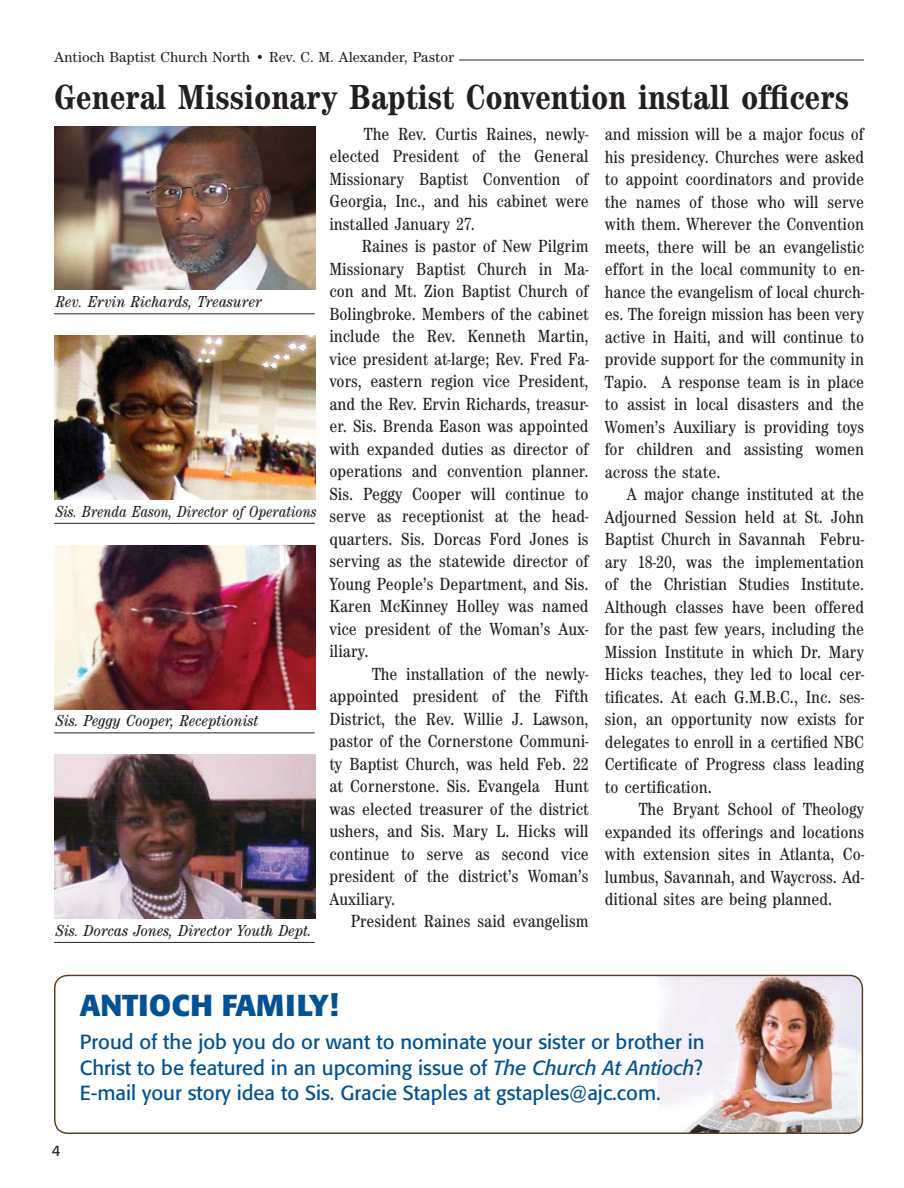
<style>
.page{position:relative;width:904px;height:1188px;background:#fff}
.page>*{position:absolute;margin:0;border:0;box-sizing:border-box;transform-origin:0 0}
.t1{font:700 condensed 36px "Century Itc T";color:#231f20}
.t2{font:700 30px "Formata";color:#005295}
.t3{font:20.25px/25.5px "Formata";color:#005295;text-align:justify}
.t4{font:condensed 18.15px "Century Itc T";color:#231f20}
.t5{font:italic condensed 16.5px "Century Itc T";color:#231f20}
.t6{font:italic condensed 16.5px "Century Itc T";color:#231f20;scale:.94 1}
.t7{font:15px "Century Itc T";color:#231f20;scale:.95 1}
.t8{font:15px "Formata";color:#231f20}
.s1{font-style:italic}
</style>
<div class="page">
<hr style="left:459px;top:60px;width:405px;height:1px;background:#231f20">
<img style="left:659px;top:975px;width:203px;height:158px">
<div style="left:54px;top:975px;width:809px;height:159px;border:1px solid #5a3e1c;border-radius:13px"></div>
<img style="left:54px;top:126px;width:261px;height:164px">
<img style="left:54px;top:336px;width:261px;height:164px">
<img style="left:54px;top:545px;width:261px;height:164px">
<img style="left:54px;top:755px;width:261px;height:164px">
<hr style="left:54px;top:313px;width:261px;height:1px;background:#262323">
<hr style="left:54px;top:523px;width:261px;height:1px;background:#262323">
<hr style="left:54px;top:733px;width:261px;height:1px;background:#262323">
<hr style="left:54px;top:942px;width:261px;height:1px;background:#262323">
<p class="t7" style="left:54px;top:52px;width:423px">Antioch Baptist Church North • Rev. C. M. Alexander, Pastor</p>
<p class="t1" style="left:54px;top:83px;width:797px">General Missionary Baptist Convention install officers</p>
<p class="t5" style="left:56px;top:295px;width:208px">Rev. Ervin Richards, Treasurer</p>
<p class="t6" style="left:56px;top:505px;width:279px">Sis. Brenda Eason, Director of Operations</p>
<p class="t5" style="left:56px;top:714px;width:204px">Sis. Peggy Cooper, Receptionist</p>
<p class="t5" style="left:56px;top:924px;width:257px">Sis. Dorcas Jones, Director Youth Dept.</p>
<p class="t4" style="left:364px;top:127px;width:226px">The Rev. Curtis Raines, newly-</p>
<p class="t4" style="left:329px;top:149px;width:261px">elected President of the General</p>
<p class="t4" style="left:329px;top:172px;width:261px">Missionary Baptist Convention of</p>
<p class="t4" style="left:329px;top:194px;width:261px">Georgia, Inc., and his cabinet were</p>
<p class="t4" style="left:329px;top:217px;width:147px">installed January 27.</p>
<p class="t4" style="left:362px;top:239px;width:228px">Raines is pastor of New Pilgrim</p>
<p class="t4" style="left:329px;top:262px;width:261px">Missionary Baptist Church in Ma-</p>
<p class="t4" style="left:329px;top:284px;width:261px">con and Mt. Zion Baptist Church of</p>
<p class="t4" style="left:329px;top:307px;width:261px">Bolingbroke. Members of the cabinet</p>
<p class="t4" style="left:329px;top:329px;width:261px">include the Rev. Kenneth Martin,</p>
<p class="t4" style="left:329px;top:352px;width:261px">vice president at-large; Rev. Fred Fa-</p>
<p class="t4" style="left:329px;top:374px;width:261px">vors, eastern region vice President,</p>
<p class="t4" style="left:329px;top:397px;width:261px">and the Rev. Ervin Richards, treasur-</p>
<p class="t4" style="left:329px;top:419px;width:261px">er. Sis. Brenda Eason was appointed</p>
<p class="t4" style="left:329px;top:442px;width:261px">with expanded duties as director of</p>
<p class="t4" style="left:329px;top:464px;width:261px">operations and convention planner.</p>
<p class="t4" style="left:329px;top:487px;width:261px">Sis. Peggy Cooper will continue to</p>
<p class="t4" style="left:329px;top:509px;width:261px">serve as receptionist at the head-</p>
<p class="t4" style="left:329px;top:532px;width:261px">quarters. Sis. Dorcas Ford Jones is</p>
<p class="t4" style="left:329px;top:554px;width:261px">serving as the statewide director of</p>
<p class="t4" style="left:329px;top:577px;width:261px">Young People’s Department, and Sis.</p>
<p class="t4" style="left:329px;top:599px;width:261px">Karen McKinney Holley was named</p>
<p class="t4" style="left:329px;top:622px;width:261px">vice president of the Woman’s Aux-</p>
<p class="t4" style="left:329px;top:644px;width:41px">iliary.</p>
<p class="t4" style="left:372px;top:667px;width:218px">The installation of the newly-</p>
<p class="t4" style="left:329px;top:689px;width:261px">appointed president of the Fifth</p>
<p class="t4" style="left:329px;top:712px;width:261px">District, the Rev. Willie J. Lawson,</p>
<p class="t4" style="left:329px;top:734px;width:261px">pastor of the Cornerstone Communi-</p>
<p class="t4" style="left:329px;top:757px;width:261px">ty Baptist Church, was held Feb. 22</p>
<p class="t4" style="left:329px;top:779px;width:261px">at Cornerstone. Sis. Evangela Hunt</p>
<p class="t4" style="left:329px;top:802px;width:261px">was elected treasurer of the district</p>
<p class="t4" style="left:329px;top:824px;width:261px">ushers, and Sis. Mary L. Hicks will</p>
<p class="t4" style="left:329px;top:847px;width:261px">continue to serve as second vice</p>
<p class="t4" style="left:329px;top:869px;width:261px">president of the district’s Woman’s</p>
<p class="t4" style="left:329px;top:892px;width:67px">Auxiliary.</p>
<p class="t4" style="left:351px;top:914px;width:239px">President Raines said evangelism</p>
<p class="t4" style="left:605px;top:127px;width:261px">and mission will be a major focus of</p>
<p class="t4" style="left:605px;top:149px;width:261px">his presidency. Churches were asked</p>
<p class="t4" style="left:605px;top:172px;width:261px">to appoint coordinators and provide</p>
<p class="t4" style="left:605px;top:194px;width:261px">the names of those who will serve</p>
<p class="t4" style="left:605px;top:217px;width:261px">with them. Wherever the Convention</p>
<p class="t4" style="left:605px;top:239px;width:261px">meets, there will be an evangelistic</p>
<p class="t4" style="left:605px;top:262px;width:261px">effort in the local community to en-</p>
<p class="t4" style="left:605px;top:284px;width:261px">hance the evangelism of local church-</p>
<p class="t4" style="left:605px;top:307px;width:261px">es. The foreign mission has been very</p>
<p class="t4" style="left:605px;top:329px;width:261px">active in Haiti, and will continue to</p>
<p class="t4" style="left:605px;top:352px;width:261px">provide support for the community in</p>
<p class="t4" style="left:605px;top:374px;width:261px">Tapio. A response team is in place</p>
<p class="t4" style="left:605px;top:397px;width:261px">to assist in local disasters and the</p>
<p class="t4" style="left:605px;top:419px;width:261px">Women’s Auxiliary is providing toys</p>
<p class="t4" style="left:605px;top:442px;width:261px">for children and assisting women</p>
<p class="t4" style="left:605px;top:464px;width:117px">across the state.</p>
<p class="t4" style="left:627px;top:487px;width:239px">A major change instituted at the</p>
<p class="t4" style="left:605px;top:509px;width:261px">Adjourned Session held at St. John</p>
<p class="t4" style="left:605px;top:532px;width:261px">Baptist Church in Savannah Febru-</p>
<p class="t4" style="left:605px;top:554px;width:261px">ary 18-20, was the implementation</p>
<p class="t4" style="left:605px;top:577px;width:261px">of the Christian Studies Institute.</p>
<p class="t4" style="left:605px;top:599px;width:261px">Although classes have been offered</p>
<p class="t4" style="left:605px;top:622px;width:261px">for the past few years, including the</p>
<p class="t4" style="left:605px;top:644px;width:261px">Mission Institute in which Dr. Mary</p>
<p class="t4" style="left:605px;top:667px;width:261px">Hicks teaches, they led to local cer-</p>
<p class="t4" style="left:605px;top:689px;width:261px">tificates. At each G.M.B.C., Inc. ses-</p>
<p class="t4" style="left:605px;top:712px;width:261px">sion, an opportunity now exists for</p>
<p class="t4" style="left:605px;top:734px;width:261px">delegates to enroll in a certified NBC</p>
<p class="t4" style="left:605px;top:757px;width:261px">Certificate of Progress class leading</p>
<p class="t4" style="left:605px;top:779px;width:108px">to certification.</p>
<p class="t4" style="left:639px;top:802px;width:227px">The Bryant School of Theology</p>
<p class="t4" style="left:605px;top:824px;width:261px">expanded its offerings and locations</p>
<p class="t4" style="left:605px;top:847px;width:261px">with extension sites in Atlanta, Co-</p>
<p class="t4" style="left:605px;top:869px;width:261px">lumbus, Savannah, and Waycross. Ad-</p>
<p class="t4" style="left:605px;top:892px;width:229px">ditional sites are being planned.</p>
<p class="t2" style="left:80px;top:992px;width:260px">ANTIOCH FAMILY!</p>
<p class="t8" style="left:52px;top:1144px;width:10px">4</p>
<p class="t3" style="left:80px;top:1031px;width:626px">Proud of the job you do or want to nominate your sister or brother in Christ to be featured in an upcoming issue of <span class="s1">The Church At Antioch</span>?<br>E-mail your story idea to Sis. Gracie Staples at gstaples@ajc.com.</p>
</div>
